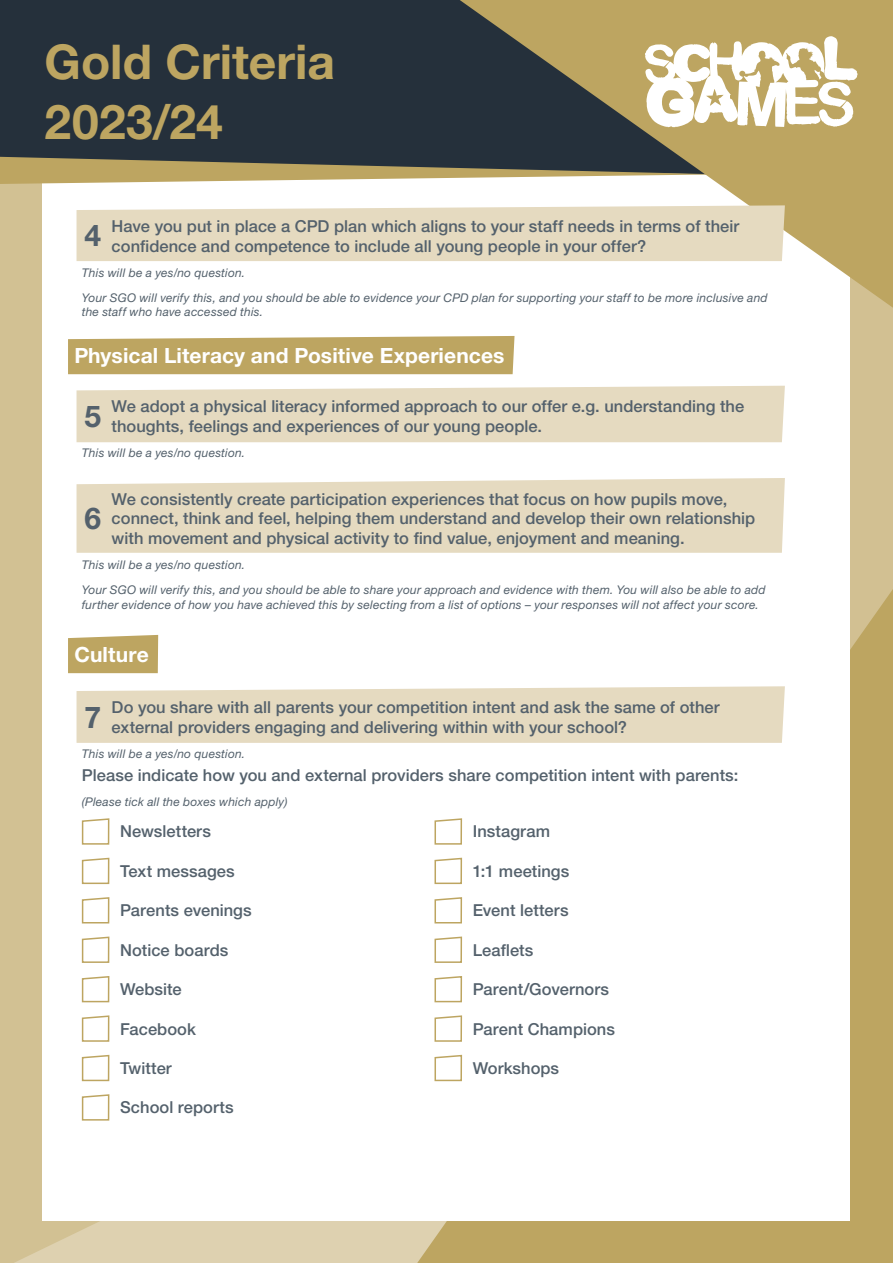
<style>
.page{position:relative;width:893px;height:1263px;background:#fff}
.page>*{position:absolute;margin:0;border:0;box-sizing:border-box;transform-origin:0 0}
.t1{font:700 48px/59.7px "Helvetica Neue LT Pro";color:#bda561}
.t2{font:700 30px "Helvetica Neue LT Pro";color:#54616c}
.t3{font:700 21px "Helvetica Neue LT Pro";letter-spacing:.005em;color:#fff}
.t4{font:500 16.5px/19.8px "Helvetica Neue LT Pro";letter-spacing:.005em;color:#54616c}
.t5{font:italic 12px/25px "Helvetica Neue LT Pro";letter-spacing:.015em;color:#54616c}
</style>
<div class="page">
<div style="left:0;top:184px;width:42px;height:589px;background:#d2c193"></div>
<div style="left:850px;top:308px;width:43px;height:281px;background:#d2c092"></div>
<svg style="left:14px;top:924px;width:403px;height:339px;background:#dacba6"></svg>
<div style="left:417px;top:589px;width:476px;height:674px;background:#bda561"></div>
<div style="left:43px;top:43px;width:807px;height:1177px;background:#fff"></div>
<div style="left:0;top:0;width:460px;height:157px;background:#25303b"></div>
<svg style="left:0;top:157px;width:460px;height:27px;background:#a6976b"></svg>
<svg style="left:460px;top:0;width:433px;height:308px;fill:#bda561"></svg>
<svg style="left:645px;top:36px;width:212px;height:91px"></svg>
<div style="left:68px;top:336px;width:446px;height:38px;background:#bda561"></div>
<div style="left:68px;top:635px;width:90px;height:38px;background:#bda561"></div>
<div style="left:77px;top:386px;width:708px;height:56px;background:#e5dac0"></div>
<div style="left:77px;top:686px;width:708px;height:57px;background:#e5dac0"></div>
<div style="left:77px;top:478px;width:708px;height:75px;background:#e5dac0"></div>
<svg style="left:81px;top:818px;width:29px;height:27px"></svg>
<svg style="left:81px;top:857px;width:29px;height:28px"></svg>
<svg style="left:81px;top:897px;width:29px;height:27px"></svg>
<svg style="left:81px;top:936px;width:29px;height:27px"></svg>
<svg style="left:81px;top:976px;width:29px;height:27px"></svg>
<svg style="left:81px;top:1015px;width:29px;height:27px"></svg>
<svg style="left:81px;top:1054px;width:29px;height:28px"></svg>
<svg style="left:81px;top:1094px;width:29px;height:27px"></svg>
<svg style="left:434px;top:818px;width:29px;height:27px"></svg>
<svg style="left:434px;top:857px;width:29px;height:28px"></svg>
<svg style="left:434px;top:897px;width:29px;height:27px"></svg>
<svg style="left:434px;top:936px;width:29px;height:27px"></svg>
<svg style="left:434px;top:976px;width:29px;height:27px"></svg>
<svg style="left:434px;top:1015px;width:29px;height:27px"></svg>
<svg style="left:434px;top:1054px;width:29px;height:28px"></svg>
<div style="left:77px;top:205px;width:708px;height:56px;background:#e5dac0"></div>
<h1 class="t1" style="left:45px;top:31px;width:292px">Gold Criteria<br>2023/24</h1>
<h2 class="t2" style="left:84px;top:216px;width:18px">4</h2>
<p class="t4" style="left:112px;top:216px;width:629px">Have you put in place a CPD plan which aligns to your staff needs in terms of their confidence and competence to include all young people in your offer?</p>
<p class="t5" style="left:82px;top:260px;width:687px">This will be a yes/no question.<br>Your SGO will verify this, and you should be able to evidence your CPD plan for supporting your staff to be more inclusive and</p>
<p class="t5" style="left:82px;top:299px;width:183px">the staff who have accessed this.</p>
<p class="t3" style="left:74px;top:342px;width:432px">Physical Literacy and Positive Experiences</p>
<p class="t4" style="left:112px;top:396px;width:634px">We adopt a physical literacy informed approach to our offer e.g. understanding the thoughts, feelings and experiences of our young people.</p>
<p class="t5" style="left:82px;top:440px;width:165px">This will be a yes/no question.</p>
<h2 class="t2" style="left:84px;top:397px;width:18px">5</h2>
<p class="t4" style="left:112px;top:489px;width:645px">We consistently create participation experiences that focus on how pupils move, connect, think and feel, helping them understand and develop their own relationship with movement and physical activity to find value, enjoyment and meaning.</p>
<p class="t5" style="left:82px;top:552px;width:685px">This will be a yes/no question.<br>Your SGO will verify this, and you should be able to share your approach and evidence with them. You will also be able to add</p>
<p class="t5" style="left:82px;top:592px;width:679px">further evidence of how you have achieved this by selecting from a list of options – your responses will not affect your score.</p>
<h2 class="t2" style="left:84px;top:499px;width:18px">6</h2>
<p class="t3" style="left:74px;top:641px;width:76px">Culture</p>
<p class="t4" style="left:112px;top:697px;width:609px">Do you share with all parents your competition intent and ask the same of other external providers engaging and delivering within with your school?</p>
<p class="t5" style="left:82px;top:741px;width:165px">This will be a yes/no question.</p>
<h2 class="t2" style="left:84px;top:698px;width:18px">7</h2>
<p class="t4" style="left:82px;top:765px;width:658px">Please indicate how you and external providers share competition intent with parents:</p>
<p class="t5" style="left:82px;top:789px;width:207px">(Please tick all the boxes which apply)</p>
<p class="t4" style="left:120px;top:821px;width:92px">Newsletters</p>
<p class="t4" style="left:120px;top:861px;width:116px">Text messages</p>
<p class="t4" style="left:120px;top:900px;width:133px">Parents evenings</p>
<p class="t4" style="left:120px;top:940px;width:110px">Notice boards</p>
<p class="t4" style="left:120px;top:979px;width:63px">Website</p>
<p class="t4" style="left:120px;top:1018px;width:77px">Facebook</p>
<p class="t4" style="left:120px;top:1058px;width:53px">Twitter</p>
<p class="t4" style="left:120px;top:1097px;width:115px">School reports</p>
<p class="t4" style="left:473px;top:821px;width:79px">Instagram</p>
<p class="t4" style="left:473px;top:861px;width:98px">1:1 meetings</p>
<p class="t4" style="left:473px;top:900px;width:97px">Event letters</p>
<p class="t4" style="left:473px;top:940px;width:62px">Leaflets</p>
<p class="t4" style="left:473px;top:979px;width:138px">Parent/Governors</p>
<p class="t4" style="left:473px;top:1018px;width:144px">Parent Champions</p>
<p class="t4" style="left:473px;top:1058px;width:88px">Workshops</p>
</div>
